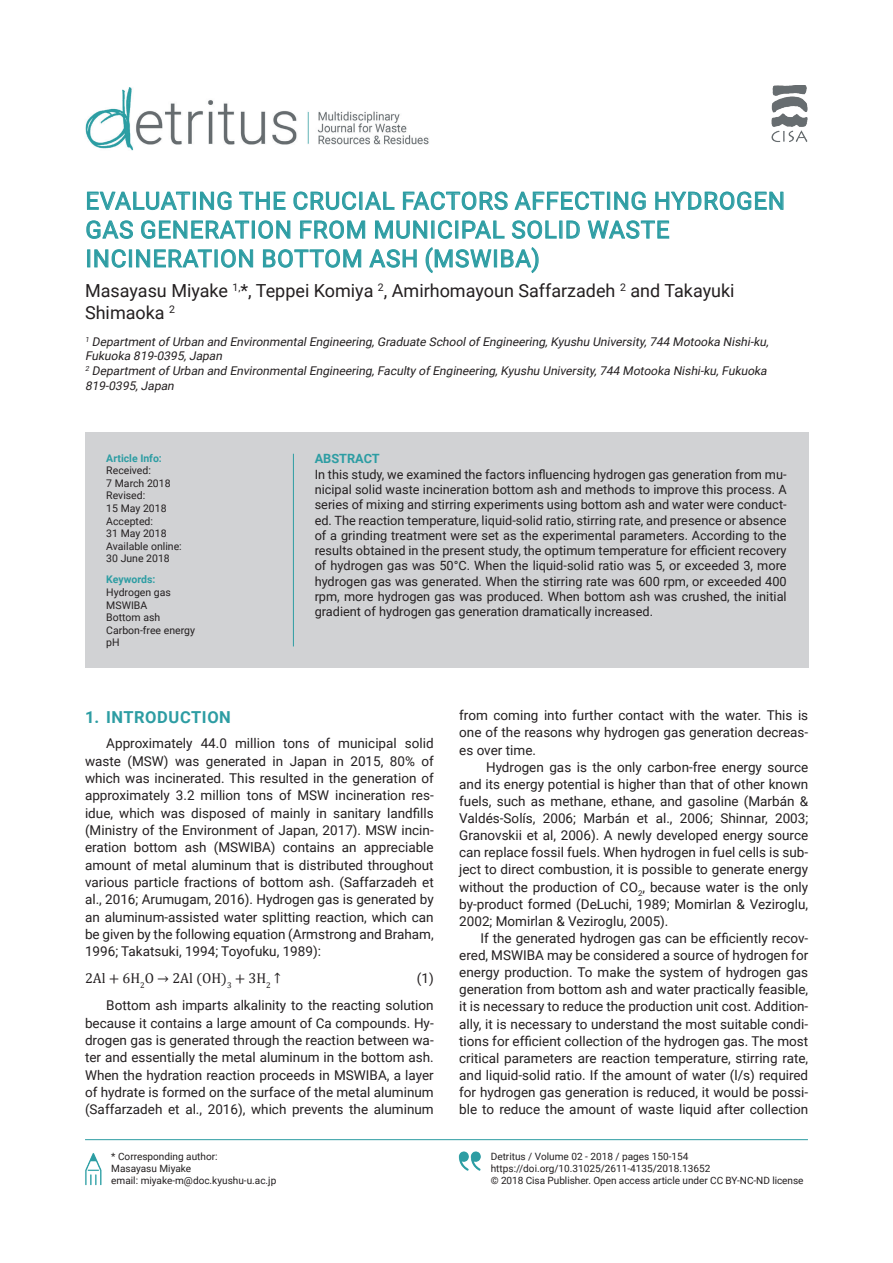
<style>
.page{position:relative;width:893px;height:1263px;background:#fff}
.page>*{position:absolute;margin:0;border:0;box-sizing:border-box;transform-origin:0 0}
.t1{font:24px/28.8px "Roboto";letter-spacing:.035em;color:#2d9da3}
.t2{font:18px/21.6px "Roboto";color:#231f20}
.t3{font:700 16.5px "Roboto";letter-spacing:.035em;color:#2d9da3}
.t4{font:14.25px "Cambria Math";color:#231f20}
.t5{font:13.5px/17.1px "Roboto";color:#231f20;text-align:justify}
.t6{font:12.75px/15.3px "Roboto";color:#231f20;text-align:justify}
.t7{font:700 12.75px "Roboto";color:#2d9da3}
.t8{font:italic 12px/14.9px "Roboto";color:#231f20}
.t9{font:10.5px/12.6px "Roboto";color:#231f20}
.t10{font:700 10.5px "Roboto";color:#2d9da3}
.t11{font:10.05px/12px "Roboto";color:#231f20}
</style>
<div class="page">
<img style="left:771px;top:85px;width:37px;height:57px">
<img style="left:85px;top:87px;width:344px;height:64px">
<hr style="left:85px;top:1139px;width:723px;height:1px;background:#2d9da3">
<img style="left:458px;top:1151px;width:23px;height:20px">
<img style="left:85px;top:1153px;width:17px;height:33px">
<svg style="left:87px;top:192px;width:103px;height:18px"></svg>
<div style="left:193px;top:192px;width:3px;height:18px;border:1px solid #2d9da3"></div>
<svg style="left:200px;top:192px;width:31px;height:18px"></svg>
<svg style="left:239px;top:192px;width:46px;height:18px"></svg>
<svg style="left:294px;top:192px;width:100px;height:18px"></svg>
<svg style="left:403px;top:192px;width:105px;height:18px"></svg>
<svg style="left:515px;top:192px;width:89px;height:18px"></svg>
<div style="left:607px;top:192px;width:3px;height:18px;border:1px solid #2d9da3"></div>
<svg style="left:614px;top:192px;width:32px;height:18px"></svg>
<svg style="left:655px;top:192px;width:128px;height:18px"></svg>
<svg style="left:86px;top:220px;width:47px;height:19px"></svg>
<svg style="left:141px;top:220px;width:108px;height:19px"></svg>
<div style="left:252px;top:221px;width:3px;height:17px;border:1px solid #2d9da3"></div>
<svg style="left:258px;top:220px;width:32px;height:19px"></svg>
<svg style="left:300px;top:220px;width:65px;height:19px"></svg>
<svg style="left:375px;top:220px;width:77px;height:19px"></svg>
<div style="left:455px;top:221px;width:3px;height:17px;border:1px solid #2d9da3"></div>
<svg style="left:462px;top:221px;width:42px;height:18px"></svg>
<svg style="left:512px;top:220px;width:68px;height:19px"></svg>
<svg style="left:588px;top:220px;width:81px;height:19px"></svg>
<div style="left:87px;top:250px;width:3px;height:17px;border:1px solid #2d9da3"></div>
<svg style="left:94px;top:249px;width:32px;height:19px"></svg>
<div style="left:129px;top:250px;width:3px;height:17px;border:1px solid #2d9da3"></div>
<svg style="left:136px;top:249px;width:117px;height:19px"></svg>
<svg style="left:263px;top:249px;width:98px;height:19px"></svg>
<svg style="left:369px;top:249px;width:48px;height:19px"></svg>
<svg style="left:426px;top:247px;width:65px;height:26px"></svg>
<div style="left:494px;top:250px;width:3px;height:17px;border:1px solid #2d9da3"></div>
<svg style="left:501px;top:247px;width:38px;height:26px"></svg>
<div style="left:85px;top:432px;width:723px;height:236px;background:#d1d2d4"></div>
<hr style="left:293px;top:454px;width:1px;height:192px;background:#2d9da3">
<h1 class="t1" style="left:85px;top:186px;width:701px">EVALUATING THE CRUCIAL FACTORS AFFECTING HYDROGEN<br>GAS GENERATION FROM MUNICIPAL SOLID WASTE<br>INCINERATION BOTTOM ASH (MSWIBA)</h1>
<h2 class="t2" style="left:85px;top:279px;width:651px">Masayasu Miyake <sup>1,</sup>*, Teppei Komiya <sup>2</sup>, Amirhomayoun Saffarzadeh <sup>2</sup> and Takayuki<br>Shimaoka <sup>2</sup></h2>
<p class="t8" style="left:85px;top:333px;width:688px"><sup>1</sup> DepartmentofUrban and EnvironmentalEngineering,Graduate SchoolofEngineering,Kyushu University,744 Motooka Nishi-ku, Fukuoka 819-0395,Japan<br><sup>2</sup> DepartmentofUrban and EnvironmentalEngineering,Faculty ofEngineering,Kyushu University,744 Motooka Nishi-ku,Fukuoka 819-0395,Japan</p>
<p class="t10" style="left:106px;top:450px;width:57px">Article Info:</p>
<p class="t9" style="left:106px;top:464px;width:77px">Received:<br>7 March 2018<br>Revised:<br>15 May 2018<br>Accepted:<br>31 May 2018<br>Available online:<br>30 June 2018</p>
<p class="t10" style="left:106px;top:572px;width:51px">Keywords:</p>
<p class="t9" style="left:106px;top:586px;width:90px">Hydrogen gas<br>MSWIBA<br>Bottom ash<br>Carbon-free energy pH</p>
<p class="t7" style="left:315px;top:450px;width:67px">ABSTRACT</p>
<p class="t6" style="left:315px;top:466px;width:473px">In this study, we examined the factors influencing hydrogen gas generation from mu&shy;nicipal solid waste incineration bottom ash and methods to improve this process. A series of mixing and stirring experiments using bottom ash and water were conduct&shy;ed. The reaction temperature, liquid-solid ratio, stirring rate, and presence or absence of a grinding treatment were set as the experimental parameters. According to the results obtained in the present study, the optimum temperature for efficient recovery of hydrogen gas was 50°C. When the liquid-solid ratio was 5, or exceeded 3, more hydrogen gas was generated. When the stirring rate was 600 rpm, or exceeded 400 rpm, more hydrogen gas was produced. When bottom ash was crushed, the initial gradient of hydrogen gas generation dramatically increased.</p>
<p class="t3" style="left:85px;top:705px;width:147px">1. INTRODUCTION</p>
<p class="t5" style="left:85px;top:734px;width:350px;text-indent:21px">Approximately 44.0 million tons of municipal solid waste (MSW) was generated in Japan in 2015, 80% of which was incinerated. This resulted in the generation of approximately 3.2 million tons of MSW incineration res&shy;idue, which was disposed of mainly in sanitary landfills (Ministry of the Environment of Japan, 2017). MSW incin&shy;eration bottom ash (MSWIBA) contains an appreciable amount of metal aluminum that is distributed throughout various particle fractions of bottom ash. (Saffarzadeh et al., 2016; Arumugam, 2016). Hydrogen gas is generated by an aluminum-assisted water splitting reaction, which can be given by the following equation (Armstrong and Braham, 1996; Takatsuki, 1994; Toyofuku, 1989):</p>
<p class="t4" style="left:85px;top:970px;width:197px">2Al + 6H<sub>2</sub>O → 2Al (OH)<sub>3</sub> + 3H<sub>2</sub> ↑</p>
<p class="t5" style="left:106px;top:964px;width:329px;line-height:27px;text-align:right">(1)<br>Bottom ash imparts alkalinity to the reacting solution</p>
<p class="t5" style="left:85px;top:1014px;width:350px">because it contains a large amount of Ca compounds. Hy&shy;drogen gas is generated through the reaction between wa&shy;ter and essentially the metal aluminum in the bottom ash.<br>When the hydration reaction proceeds in MSWIBA, a layer of hydrate is formed on the surface of the metal aluminum (Saffarzadeh et al., 2016), which prevents the aluminum</p>
<p class="t5" style="left:459px;top:706px;width:350px">from coming into further contact with the water. This is one of the reasons why hydrogen gas generation decreas&shy;es over time.</p>
<p class="t5" style="left:459px;top:758px;width:351px;text-indent:27px">Hydrogen gas is the only carbon-free energy source and its energy potential is higher than that of other known fuels, such as methane, ethane, and gasoline (Marbán &amp; Valdés-Solís, 2006; Marbán et al., 2006; Shinnar, 2003; Granovskii et al, 2006). A newly developed energy source can replace fossil fuels. When hydrogen in fuel cells is sub&shy;ject to direct combustion, it is possible to generate energy without the production of CO<sub>2</sub>, because water is the only by-product formed (DeLuchi, 1989; Momirlan &amp; Veziroglu, 2002; Momirlan &amp; Veziroglu, 2005).</p>
<p class="t5" style="left:459px;top:929px;width:351px;text-indent:21px">If the generated hydrogen gas can be efficiently recov&shy;ered, MSWIBA may be considered a source of hydrogen for energy production. To make the system of hydrogen gas generation from bottom ash and water practically feasible, it is necessary to reduce the production unit cost. Addition&shy;ally, it is necessary to understand the most suitable condi&shy;tions for efficient collection of the hydrogen gas. The most critical parameters are reaction temperature, stirring rate, and liquid-solid ratio. If the amount of water (l/s) required for hydrogen gas generation is reduced, it would be possi&shy;ble to reduce the amount of waste liquid after collection</p>
<p class="t11" style="left:111px;top:1150px;width:167px">* Corresponding author:<br>Masayasu Miyake<br>email: miyake-m@doc.kyushu-u.ac.jp</p>
<p class="t11" style="left:491px;top:1150px;width:314px">Detritus / Volume 02 - 2018 / pages 150-154 https://doi.org/10.31025/2611-4135/2018.13652<br>© 2018 Cisa Publisher. Open access article under CC BY-NC-ND license</p>
</div>
